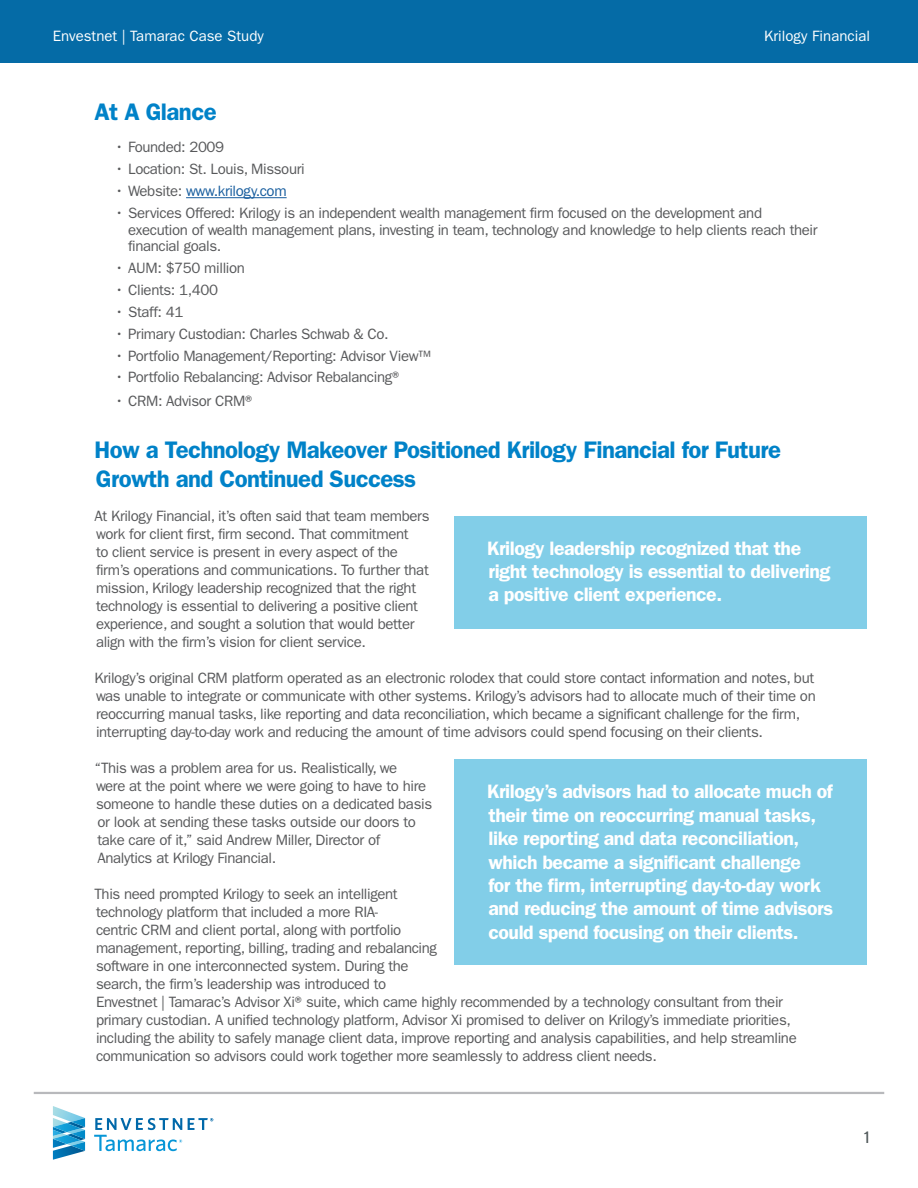
<style>
.page{position:relative;width:918px;height:1188px;background:#fff}
.page>*{position:absolute;margin:0;border:0;box-sizing:border-box;transform-origin:0 0}
.Paragraph_Style_1{font:600 24px/28.8px "Franklin Gothic";letter-spacing:-.025em;color:#0082c8}
.Paragraph_Style_1-2{font:600 19.5px/23.4px "Franklin Gothic";letter-spacing:-.025em;color:#fff}
.t1{font:18px "Slate W01";color:#4f5759}
.Paragraph_Style_1-3{font:15px/18px "Franklin Gothic";letter-spacing:-.025em;color:#58595b}
.t2{font:15px "Franklin Gothic";color:#fff}
.t3{font:15px "Franklin Gothic";letter-spacing:-.025em;color:#175d9e}
.s1{color:#58595b}
</style>
<div class="page">
<svg style="left:53px;top:1106px;width:32px;height:54px"></svg>
<svg style="left:188px;top:1118px;width:25px;height:12px"></svg>
<svg style="left:94px;top:1118px;width:88px;height:33px"></svg>
<div style="left:0;top:0;width:918px;height:63px;background:#056ba6"></div>
<hr style="left:34px;top:1092px;width:850px;height:2px;background:#b8b9bc">
<hr style="left:186px;top:197px;width:101px;height:1px;background:#175d9e">
<div style="left:455px;top:516px;width:412px;height:113px;background:#82cee8"></div>
<div style="left:455px;top:760px;width:412px;height:205px;background:#82cee8"></div>
<p class="t2" style="left:53px;top:27px;width:212px">Envestnet | Tamarac Case Study</p>
<p class="t2" style="left:764px;top:27px;width:107px">Krilogy Financial</p>
<p class="Paragraph_Style_1" style="left:94px;top:97px;width:124px">At A Glance</p>
<p class="Paragraph_Style_1-3" style="left:115px;top:138px;width:111px">• Founded: 2009</p>
<p class="Paragraph_Style_1-3" style="left:115px;top:160px;width:192px">• Location: St. Louis, Missouri</p>
<p class="t3" style="left:115px;top:182px;width:173px"><span class="s1">• Website:</span> www.krilogy.com</p>
<p class="Paragraph_Style_1-3" style="left:128px;top:205px;width:691px;line-height:16.5px;text-indent:-14px">• Services Offered: Krilogy is an independent wealth management firm focused on the development and execution of wealth management plans, investing in team, technology and knowledge to help clients reach their financial goals.</p>
<p class="Paragraph_Style_1-3" style="left:115px;top:259px;width:132px">• AUM: $750 million</p>
<p class="Paragraph_Style_1-3" style="left:115px;top:281px;width:105px">• Clients: 1,400</p>
<p class="Paragraph_Style_1-3" style="left:115px;top:303px;width:70px">• Staff: 41</p>
<p class="Paragraph_Style_1-3" style="left:115px;top:325px;width:275px">• Primary Custodian: Charles Schwab &amp; Co.</p>
<p class="Paragraph_Style_1-3" style="left:115px;top:347px;width:318px">• Portfolio Management/Reporting: Advisor View™</p>
<p class="Paragraph_Style_1-3" style="left:115px;top:369px;width:290px">• Portfolio Rebalancing: Advisor Rebalancing®</p>
<p class="Paragraph_Style_1-3" style="left:115px;top:392px;width:143px">• CRM: Advisor CRM®</p>
<p class="Paragraph_Style_1" style="left:94px;top:435px;width:688px">How a Technology Makeover Positioned Krilogy Financial for Future<br>Growth and Continued Success</p>
<p class="Paragraph_Style_1-3" style="left:94px;top:507px;width:337px">At Krilogy Financial, it’s often said that team members work for client first, firm second. That commitment<br>to client service is present in every aspect of the firm’s operations and communications. To further that mission, Krilogy leadership recognized that the right technology is essential to delivering a positive client experience, and sought a solution that would better align with the firm’s vision for client service.</p>
<p class="Paragraph_Style_1-3" style="left:94px;top:669px;width:723px">Krilogy’s original CRM platform operated as an electronic rolodex that could store contact information and notes, but was unable to integrate or communicate with other systems. Krilogy’s advisors had to allocate much of their time on reoccurring manual tasks, like reporting and data reconciliation, which became a significant challenge for the firm, interrupting day-to-day work and reducing the amount of time advisors could spend focusing on their clients.</p>
<p class="Paragraph_Style_1-3" style="left:94px;top:759px;width:339px">“This was a problem area for us. Realistically, we<br>were at the point where we were going to have to hire someone to handle these duties on a dedicated basis or look at sending these tasks outside our doors to take care of it,” said Andrew Miller, Director of Analytics at Krilogy Financial.</p>
<p class="Paragraph_Style_1-3" style="left:94px;top:885px;width:704px">This need prompted Krilogy to seek an intelligent<br>technology platform that included a more RIA-<br>centric CRM and client portal, along with portfolio<br>management, reporting, billing, trading and rebalancing<br>software in one interconnected system. During the<br>search, the firm’s leadership was introduced to<br>Envestnet | Tamarac’s Advisor Xi®suite, which came highly recommended by a technology consultant from their primary custodian. A unified technology platform, Advisor Xi promised to deliver on Krilogy’s immediate priorities, including the ability to safely manage client data, improve reporting and analysis capabilities, and help streamline communication so advisors could work together more seamlessly to address client needs.</p>
<p class="Paragraph_Style_1-2" style="left:487px;top:536px;width:345px">Krilogy leadership recognized that the right technology is essential to delivering a positive client experience.</p>
<p class="Paragraph_Style_1-2" style="left:487px;top:780px;width:348px">Krilogy’s advisors had to allocate much of their time on reoccurring manual tasks, like reporting and data reconciliation, which became a significant challenge<br>for the firm, interrupting day-to-day work and reducing the amount of time advisors could spend focusing on their clients.</p>
<p class="t1" style="left:862px;top:1128px;width:11px">1</p>
</div>
